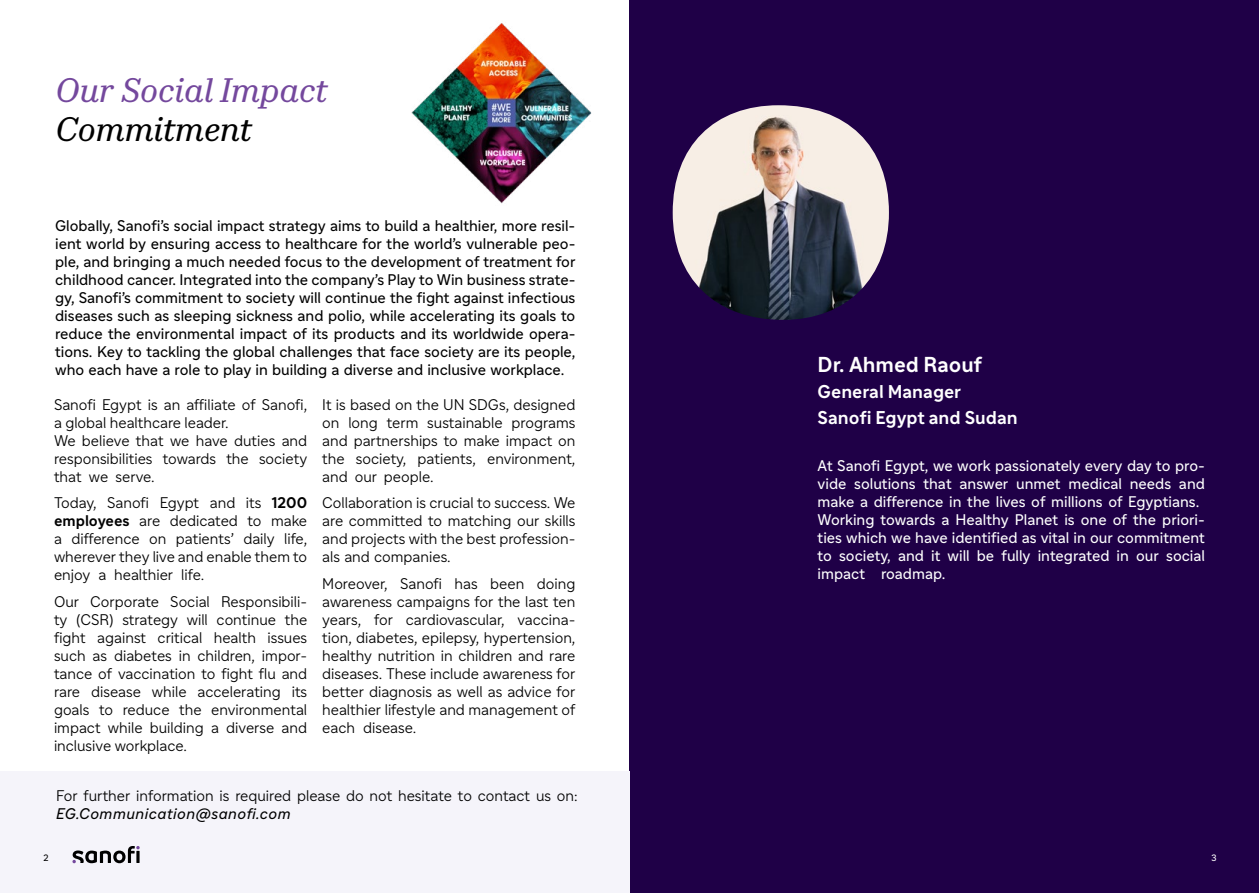
<style>
.page{position:relative;width:1259px;height:893px;background:#fff}
.page>*{position:absolute;margin:0;border:0;box-sizing:border-box;transform-origin:0 0}
.t1{font:italic 33px "Sanofi Serif";color:#74489d}
.t2{font:italic 33px "Sanofi Serif";color:#000}
.t3{font:700 21px "Sanofi Sans";color:#fff}
.t4{font:700 18px/25.8px "Sanofi Sans";color:#fff}
.t5{font:300 15px/18px "Sanofi Sans";color:#000;text-align:justify}
.t6{font:15px/18px "Sanofi Sans";color:#000;text-align:justify}
.t7{font:15px/18px "Sanofi Sans";color:#fff}
.t8{font:italic 15px "Sanofi Sans";letter-spacing:.035em;color:#000}
.t9{font:9px "Sanofi Sans";color:#000}
.t10{font:9px "Sanofi Sans";color:#fff}
.s1{font-weight:700}
</style>
<div class="page">
<div style="left:629px;top:0;width:630px;height:893px;background:#1f0047"></div>
<div style="left:0;top:772px;width:629px;height:121px;background:#f5f4fa"></div>
<img style="left:411px;top:23px;width:181px;height:181px">
<img style="left:672px;top:105px;width:217px;height:215px;border-radius:107px">
<svg style="left:72px;top:846px;width:68px;height:17px"></svg>
<h1 class="t1" style="left:55px;top:70px;width:274px">Our Social Impact</h1>
<h1 class="t2" style="left:55px;top:110px;width:198px">Commitment</h1>
<p class="t6" style="left:55px;top:217px;width:522px">Globally, Sanofi’s social impact strategy aims to build a healthier, more resil&shy;ient world by ensuring access to healthcare for the world’s vulnerable peo&shy;ple, and bringing a much needed focus to the development of treatment for childhood cancer. Integrated into the company’s Play to Win business strate&shy;gy, Sanofi’s commitment to society will continue the fight against infectious diseases such as sleeping sickness and polio, while accelerating its goals to reduce the environmental impact of its products and its worldwide opera&shy;tions. Key to tackling the global challenges that face society are its people, who each have a role to play in building a diverse and inclusive workplace.</p>
<p class="t5" style="left:54px;top:395px;width:255px;text-align:left">Sanofi Egypt is an affiliate of Sanofi, a global healthcare leader.<br>We believe that we have duties and responsibilities towards the society that we serve.</p>
<p class="t5" style="left:54px;top:494px;width:255px">Today, Sanofi Egypt and its <span class="s1">1200 employees</span> are dedicated to make a difference on patients’ daily life, wherever they live and enable them to enjoy a healthier life.</p>
<p class="t5" style="left:54px;top:592px;width:255px">Our Corporate Social Responsibili&shy;ty (CSR) strategy will continue the fight against critical health issues such as diabetes in children, impor&shy;tance of vaccination to fight flu and rare disease while accelerating its goals to reduce the environmental impact while building a diverse and inclusive workplace.</p>
<p class="t5" style="left:322px;top:395px;width:255px">It is based on the UN SDGs, designed on long term sustainable programs and partnerships to make impact on the society, patients, environment, and our people.</p>
<p class="t5" style="left:322px;top:494px;width:255px">Collaboration is crucial to success. We are committed to matching our skills and projects with the best profession&shy;als and companies.</p>
<p class="t5" style="left:322px;top:574px;width:255px">Moreover, Sanofi has been doing awareness campaigns for the last ten years, for cardiovascular, vaccina&shy;tion, diabetes, epilepsy, hypertension, healthy nutrition in children and rare diseases. These include awareness for better diagnosis as well as advice for healthier lifestyle and management of each disease.</p>
<p class="t5" style="left:56px;top:786px;width:523px">For further information is required please do not hesitate to contact us on:</p>
<p class="t8" style="left:56px;top:804px;width:236px">EG.Communication@sanofi.com</p>
<h2 class="t3" style="left:817px;top:351px;width:166px">Dr. Ahmed Raouf</h2>
<p class="t4" style="left:817px;top:378px;width:202px">General Manager<br>Sanofi Egypt and Sudan</p>
<p class="t7" style="left:817px;top:456px;width:389px">At Sanofi Egypt, we work passionately every day to pro&shy;vide solutions that answer unmet medical needs and make a difference in the lives of millions of Egyptians.<br>Working towards a Healthy Planet is one of the priori&shy;ties which we have identified as vital in our commitment to society, and it will be fully integrated in our social impact roadmap.</p>
<p class="t9" style="left:43px;top:852px;width:7px">2</p>
<p class="t10" style="left:1211px;top:852px;width:7px">3</p>
</div>
